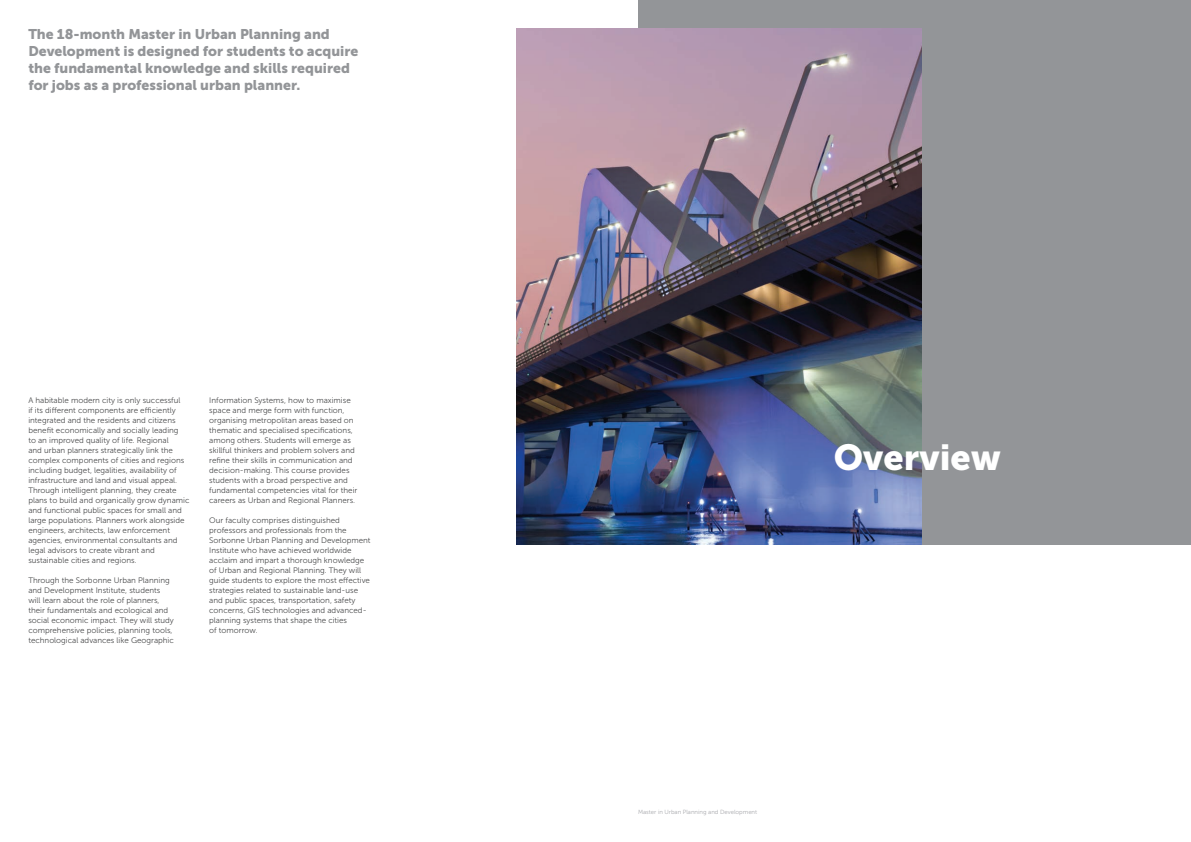
<style>
.page{position:relative;width:1191px;height:842px;background:#fff}
.page>*{position:absolute;margin:0;border:0;box-sizing:border-box;transform-origin:0 0}
.t1{font:36px "Museo Sans 900";color:#fff}
.t2{font:14px/17px "Museo Sans 900";color:#939598}
.t3{font:8px/10px "Museo Sans 300";color:#4b4c4d}
.t4{font:6px "Museo Sans 300";color:#a8a9ad}
</style>
<div class="page">
<div style="left:638px;top:0;width:553px;height:544px;background:#939598"></div>
<img style="left:517px;top:28px;width:404px;height:516px">
<p class="t2" style="left:28px;top:25px;width:331px">The 18-month Master in Urban Planning and Development is designed for students to acquire the fundamental knowledge and skills required for jobs as a professional urban planner.</p>
<p class="t3" style="left:28px;top:395px;width:163px">A habitable modern city is only successful<br>if its different components are efficiently integrated and the residents and citizens benefit economically and socially leading<br>to an improved quality of life. Regional<br>and urban planners strategically link the complex components of cities and regions including budget, legalities, availability of infrastructure and land and visual appeal.<br>Through intelligent planning, they create plans to build and organically grow dynamic and functional public spaces for small and large populations. Planners work alongside engineers, architects, law enforcement agencies, environmental consultants and</p>
<p class="t3" style="left:28px;top:545px;width:128px">legal advisors to create vibrant and sustainable cities and regions.</p>
<p class="t3" style="left:28px;top:575px;width:147px">Through the Sorbonne Urban Planning and Development Institute, students will learn about the role of planners, their fundamentals and ecological and social economic impact. They will study comprehensive policies, planning tools, technological advances like Geographic</p>
<p class="t3" style="left:209px;top:395px;width:150px">Information Systems, how to maximise space and merge form with function, organising metropolitan areas based on thematic and specialised specifications, among others. Students will emerge as skillful thinkers and problem solvers and refine their skills in communication and decision-making. This course provides students with a broad perspective and fundamental competencies vital for their careers as Urban and Regional Planners.</p>
<p class="t3" style="left:209px;top:515px;width:163px">Our faculty comprises distinguished professors and professionals from the Sorbonne Urban Planning and Development Institute who have achieved worldwide acclaim and impart a thorough knowledge of Urban and Regional Planning. They will guide students to explore the most effective strategies related to sustainable land-use and public spaces, transportation, safety concerns, GIS technologies and advanced&shy;planning systems that shape the cities</p>
<p class="t3" style="left:209px;top:625px;width:50px">of tomorrow.</p>
<p class="t1" style="left:833px;top:437px;width:169px">Overview</p>
<p class="t4" style="left:638px;top:808px;width:121px">Master in Urban Planning and Development</p>
</div>
